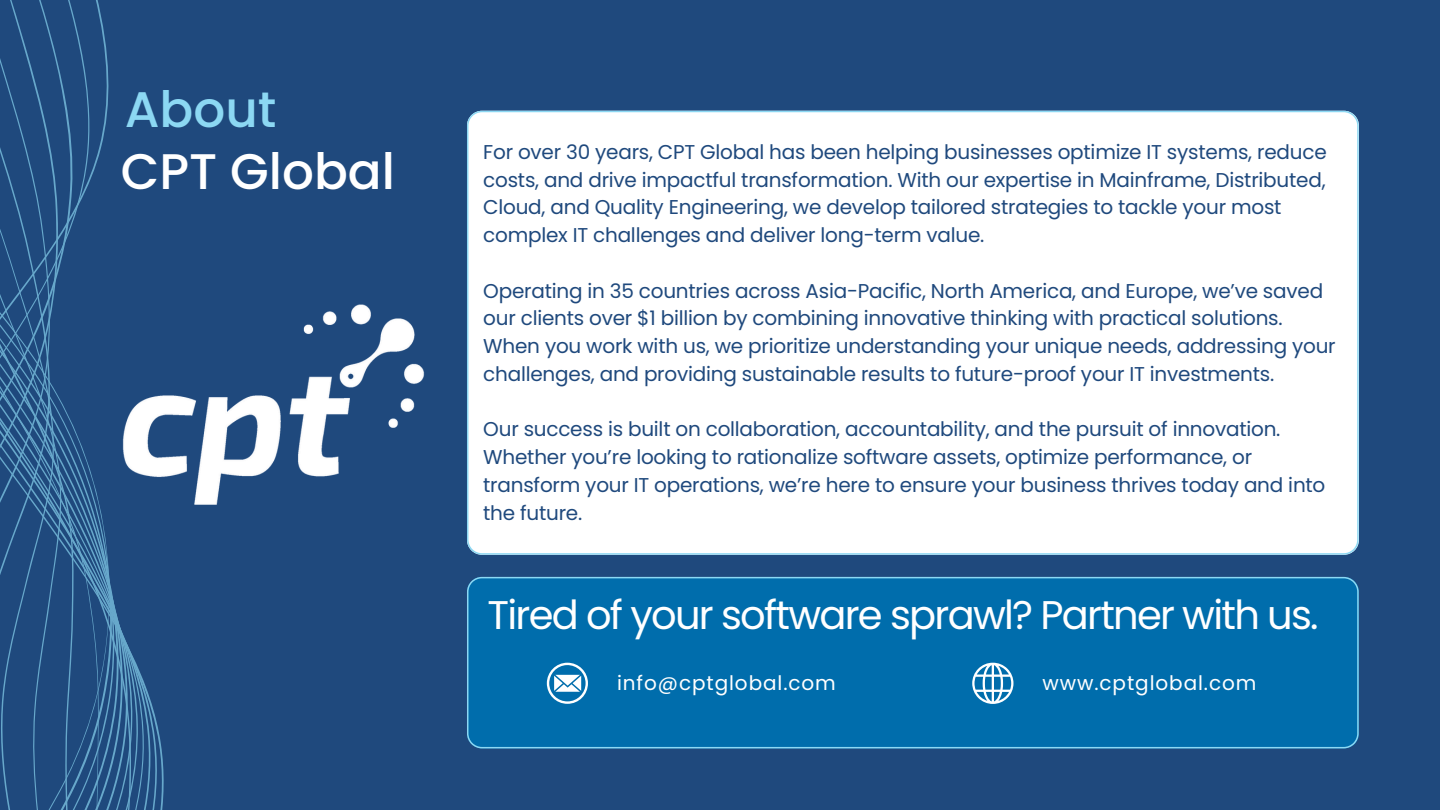
<style>
.page{position:relative;width:1440px;height:810px;background:#1f497d}
.page>*{position:absolute;margin:0;border:0;box-sizing:border-box;transform-origin:0 0}
.t1{font:500 50px "Poppins";color:#fff}
.t2{font:500 50px "Poppins";color:#8cd8f3}
.t3{font:40px "Poppins";letter-spacing:-.045em;color:#fff}
.t4{font:20px/27.8px "Poppins";letter-spacing:-.01em;color:#1f497d}
.t5{font:20px "Poppins";letter-spacing:.045em;color:#fff}
</style>
<div class="page">
<svg style="left:0;top:0;width:164px;height:807px"></svg>
<div style="left:467px;top:111px;width:892px;height:444px;background:#fff"></div>
<div style="left:467px;top:577px;width:892px;height:171px;background:#006dac"></div>
<svg style="left:972px;top:663px;width:41px;height:41px;background:#63a5cc"></svg>
<img style="left:81px;top:270px;width:344px;height:269px">
<svg style="left:547px;top:663px;width:41px;height:41px;background:#64a6cc"></svg>
<h1 class="t2" style="left:125px;top:75px;width:153px">About</h1>
<h1 class="t1" style="left:121px;top:136px;width:276px">CPT Global</h1>
<p class="t4" style="left:483px;top:138px;width:845px">For over 30 years, CPT Global has been helping businesses optimize IT systems, reduce costs, and drive impactful transformation. With our expertise in Mainframe, Distributed, Cloud, and Quality Engineering, we develop tailored strategies to tackle your most complex IT challenges and deliver long-term value.</p>
<p class="t4" style="left:483px;top:277px;width:854px">Operating in 35 countries across Asia-Pacific, North America, and Europe, we’ve saved our clients over $1 billion by combining innovative thinking with practical solutions.<br>When you work with us, we prioritize understanding your unique needs, addressing your challenges, and providing sustainable results to future-proof your IT investments.</p>
<p class="t4" style="left:483px;top:415px;width:844px">Our success is built on collaboration, accountability, and the pursuit of innovation.<br>Whether you’re looking to rationalize software assets, optimize performance, or transform your IT operations, we’re here to ensure your business thrives today and into the future.</p>
<h2 class="t3" style="left:488px;top:587px;width:833px">Tired of your software sprawl? Partner with us.</h2>
<p class="t5" style="left:1043px;top:669px;width:215px">www.cptglobal.com</p>
<p class="t5" style="left:617px;top:669px;width:220px">info@cptglobal.com</p>
</div>
